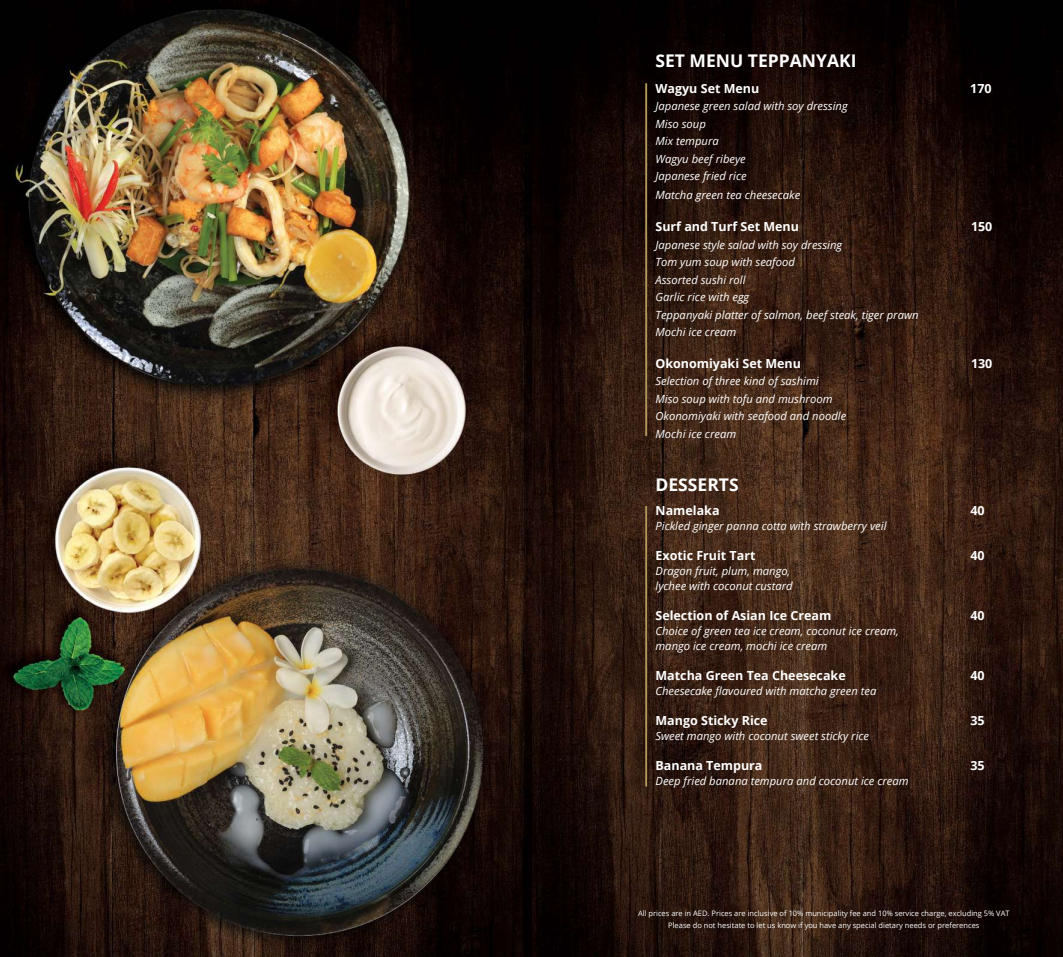
<style>
.page{position:relative;width:1063px;height:957px;background:#fff}
.page>*{position:absolute;margin:0;border:0;box-sizing:border-box;transform-origin:0 0}
.t1{font:700 17.5px "Open Sans";color:#fff}
.t2{font:700 12.5px "Open Sans";color:#fff}
.t3{font:italic 11.25px/17.5px "Open Sans";color:#fff}
.t4{font:7.5px/11.5px "Open Sans";color:#fff;text-align:center}
</style>
<div class="page">
<img style="left:0;top:0;width:1063px;height:957px">
<hr style="left:645px;top:83px;width:2px;height:353px;background:#b4975a">
<hr style="left:645px;top:506px;width:2px;height:280px;background:#b4975a">
<h1 class="t1" style="left:656px;top:48px;width:203px">SET MENU TEPPANYAKI</h1>
<p class="t2" style="left:656px;top:79px;width:105px">Wagyu Set Menu</p>
<p class="t2" style="left:970px;top:79px;width:23px">170</p>
<p class="t3" style="left:656px;top:97px;width:194px">Japanese green salad with soy dressing<br>Miso soup<br>Mix tempura<br>Wagyu beef ribeye<br>Japanese fried rice</p>
<p class="t3" style="left:656px;top:186px;width:146px">Matcha green tea cheesecake</p>
<p class="t2" style="left:656px;top:218px;width:145px">Surf and Turf Set Menu</p>
<p class="t2" style="left:971px;top:218px;width:23px">150</p>
<p class="t3" style="left:656px;top:235px;width:265px">Japanese style salad with soy dressing<br>Tom yum soup with seafood<br>Assorted sushi roll<br>Garlic rice with egg<br>Teppanyaki platter of salmon, beef steak, tiger prawn<br>Mochi ice cream</p>
<p class="t2" style="left:656px;top:354px;width:147px">Okonomiyaki Set Menu</p>
<p class="t2" style="left:971px;top:354px;width:23px">130</p>
<p class="t3" style="left:656px;top:372px;width:192px">Selection of three kind of sashimi<br>Miso soup with tofu and mushroom<br>Okonomiyaki with seafood and noodle<br>Mochi ice cream</p>
<h1 class="t1" style="left:656px;top:472px;width:85px">DESSERTS</h1>
<p class="t2" style="left:656px;top:501px;width:66px">Namelaka</p>
<p class="t2" style="left:971px;top:501px;width:16px">40</p>
<p class="t3" style="left:656px;top:516px;width:233px">Pickled ginger panna cotta with strawberry veil</p>
<p class="t2" style="left:656px;top:546px;width:102px">Exotic Fruit Tart</p>
<p class="t2" style="left:971px;top:546px;width:16px">40</p>
<p class="t3" style="left:656px;top:563px;width:139px;line-height:15px">Dragon fruit, plum, mango, lychee with coconut custard</p>
<p class="t2" style="left:656px;top:606px;width:177px">Selection of Asian Ice Cream</p>
<p class="t2" style="left:971px;top:606px;width:16px">40</p>
<p class="t3" style="left:656px;top:623px;width:245px;line-height:15px">Choice of green tea ice cream, coconut ice cream, mango ice cream, mochi ice cream</p>
<p class="t2" style="left:656px;top:666px;width:192px">Matcha Green Tea Cheesecake</p>
<p class="t2" style="left:971px;top:666px;width:16px">40</p>
<p class="t3" style="left:656px;top:682px;width:222px">Cheesecake flavoured with matcha green tea</p>
<p class="t2" style="left:656px;top:712px;width:114px">Mango Sticky Rice</p>
<p class="t2" style="left:971px;top:712px;width:16px">35</p>
<p class="t3" style="left:656px;top:727px;width:215px">Sweet mango with coconut sweet sticky rice</p>
<p class="t2" style="left:656px;top:757px;width:108px">Banana Tempura</p>
<p class="t2" style="left:971px;top:757px;width:16px">35</p>
<p class="t3" style="left:656px;top:772px;width:255px">Deep fried banana tempura and coconut ice cream</p>
<p class="t4" style="left:638px;top:908px;width:373px">All prices are in AED. Prices are inclusive of 10% municipality fee and 10% service charge, excluding 5% VAT<br>Please do not hesitate to let us know if you have any special dietary needs or preferences</p>
</div>
